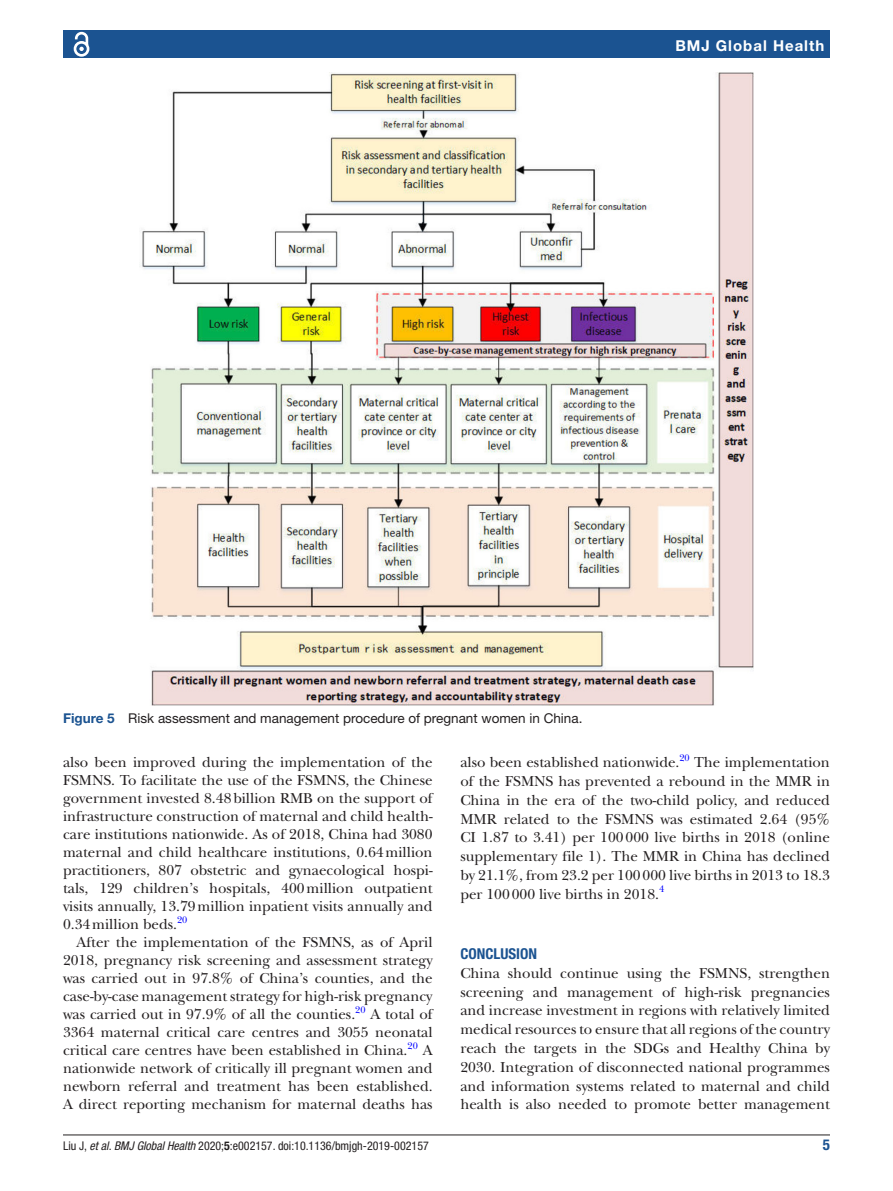
<style>
.page{position:relative;width:893px;height:1191px;background:#fff}
.page>*{position:absolute;margin:0;border:0;box-sizing:border-box;transform-origin:0 0}
.t1{font:15px/18px "New Baskerville";color:#231f20;text-align:justify}
.t2{font:700 15px "Helvetica Neue LT Std";letter-spacing:.065em;color:#fff}
.t3{font:700 condensed 15px "Helvetica Neue LT Std";color:#1b5391}
.t4{font:13.5px "Helvetica Neue LT Std";color:#231f20}
.t5{font:condensed 12px "Helvetica Neue LT Std";color:#231f20}
.t6{font:9.9px "New Baskerville";color:#00f}
.s1{font-weight:700;color:#1b5391}
.s2{font-style:italic}
.s3{font-weight:700}
</style>
<div class="page">
<hr style="left:63px;top:1134px;width:767px;height:1px;background:#231f20">
<div style="left:63px;top:31px;width:767px;height:27px;background:#1b5391"></div>
<svg style="left:73px;top:31px;width:17px;height:26px"></svg>
<img style="left:142px;top:73px;width:611px;height:632px">
<p class="t2" style="left:675px;top:36px;width:150px">BMJ Global Health</p>
<p class="t4" style="left:63px;top:710px;width:521px"><span class="s1">Figure 5</span> Risk assessment and management procedure of pregnant women in China.</p>
<p class="t1" style="left:63px;top:753px;width:371px">also been improved during the implementation of the FSMNS. To facilitate the use of the FSMNS, the Chinese government invested 8.48billion RMB on the support of infrastructure construction of maternal and child health&shy;care institutions nationwide. As of 2018, China had 3080 maternal and child healthcare institutions, 0.64million practitioners, 807 obstetric and gynaecological hospi&shy;tals, 129 children’s hospitals, 400million outpatient visits annually, 13.79million inpatient visits annually and 0.34million beds.</p>
<p class="t1" style="left:460px;top:753px;width:221px">also been established nationwide.</p>
<p class="t6" style="left:679px;top:751px;width:12px">20</p>
<p class="t1" style="left:460px;top:753px;width:371px;line-height:18.8px;text-indent:234px">The implementation of the FSMNS has prevented a rebound in the MMR in China in the era of the two-child policy, and reduced MMR related to the FSMNS was estimated 2.64 (95% CI 1.87 to 3.41) per 100000 live births in 2018 (online supplementary file 1). The MMR in China has declined by 21.1%, from 23.2 per 100000 live births in 2013 to 18.3 per 100000 live births in 2018.</p>
<p class="t6" style="left:659px;top:883px;width:7px">4</p>
<p class="t6" style="left:177px;top:913px;width:12px">20</p>
<p class="t1" style="left:63px;top:933px;width:371px;text-indent:14px">After the implementation of the FSMNS, as of April 2018, pregnancy risk screening and assessment strategy was carried out in 97.8% of China’s counties, and the case-by-case management strategy for high-risk pregnancy was carried out in 97.9% of all the counties.<sup>20</sup> A total of 3364 maternal critical care centres and 3055 neonatal critical care centres have been established in China.</p>
<p class="t3" style="left:460px;top:944px;width:78px">CONCLUSION</p>
<p class="t1" style="left:460px;top:963px;width:371px;line-height:18.8px">China should continue using the FSMNS, strengthen screening and management of high-risk pregnancies and increase investment in regions with relatively limited medical resources to ensure that all regions of the country reach the targets in the SDGs and Healthy China by 2030. Integration of disconnected national programmes and information systems related to maternal and child health is also needed to promote better management</p>
<p class="t6" style="left:407px;top:1039px;width:12px">20</p>
<p class="t1" style="left:63px;top:1041px;width:371px;text-indent:360px">A nationwide network of critically ill pregnant women and newborn referral and treatment has been established.<br>A direct reporting mechanism for maternal deaths has</p>
<p class="t5" style="left:63px;top:1138px;width:367px">Liu J, <span class="s2">et al</span>. <span class="s2">BMJ Global Health</span> 2020;<span class="s3">5</span>:e002157. doi:10.1136/bmjgh-2019-002157</p>
<p class="t3" style="left:823px;top:1135px;width:9px">5</p>
</div>
